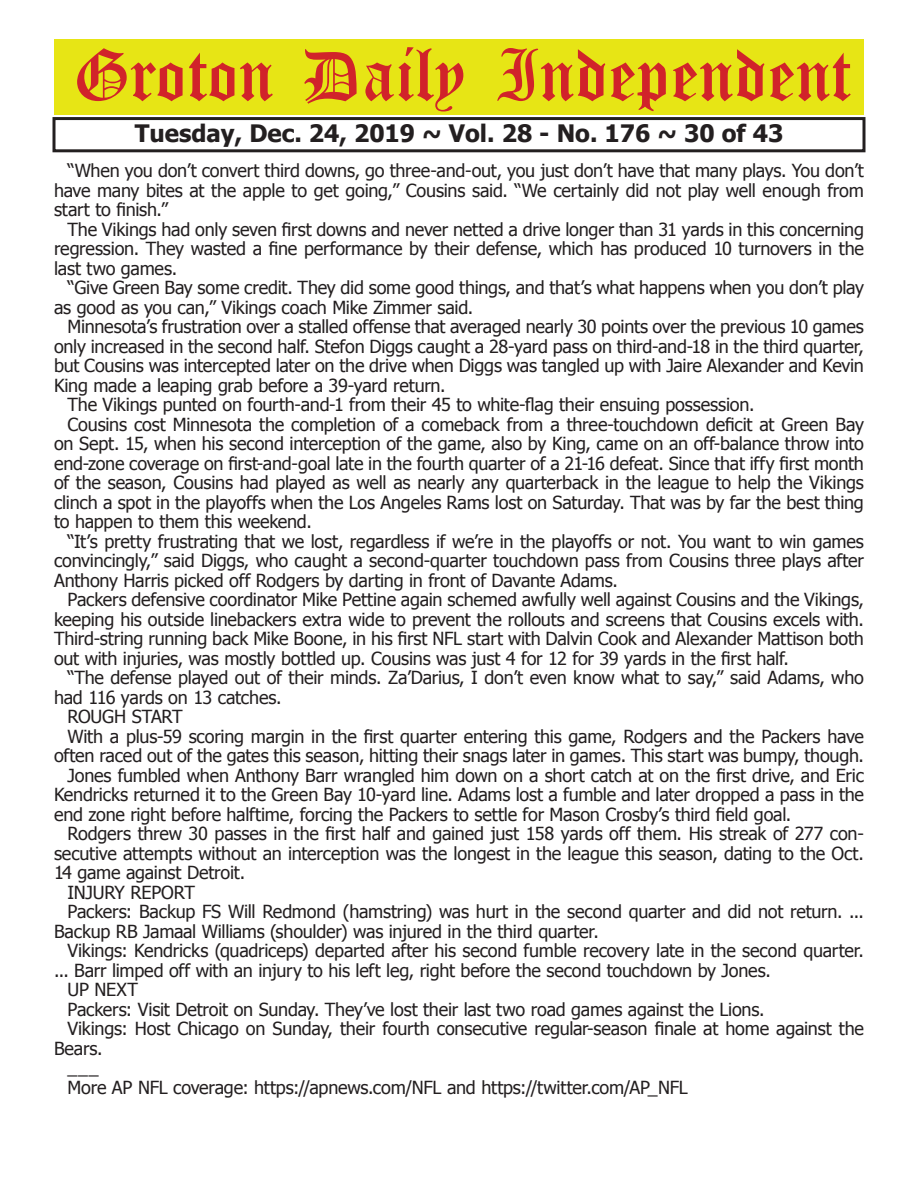
<style>
.page{position:relative;width:918px;height:1188px;background:#fff}
.page>*{position:absolute;margin:0;border:0;box-sizing:border-box;transform-origin:0 0}
.t1{font:54px "Old English Five";color:#d1232a}
.t2{font:700 24px "Tahoma";color:#231f20}
.t3{font:18px/19.5px "Tahoma";letter-spacing:-.01em;color:#231f20;text-align:justify}
</style>
<div class="page">
<div style="left:52px;top:117px;width:814px;height:35px;border:3px solid #231f20"></div>
<div style="left:54px;top:40px;width:810px;height:75px;background:#e7e515"></div>
<h1 class="t1" style="left:73px;top:50px;width:779px">Groton Daily Independent</h1>
<h2 class="t2" style="left:135px;top:116px;width:650px">Tuesday, Dec. 24, 2019 ~ Vol. 28 - No. 176 ~ 30 of 43</h2>
<p class="t3" style="left:54px;top:160px;width:811px;text-indent:14px">“When you don’t convert third downs, go three-and-out, you just don’t have that many plays. You don’t have many bites at the apple to get going,” Cousins said. “We certainly did not play well enough from start to finish.”</p>
<p class="t3" style="left:54px;top:219px;width:812px;text-indent:14px">The Vikings had only seven first downs and never netted a drive longer than 31 yards in this concerning regression. They wasted a fine performance by their defense, which has produced 10 turnovers in the last two games.</p>
<p class="t3" style="left:54px;top:277px;width:812px;text-indent:14px">“Give Green Bay some credit. They did some good things, and that’s what happens when you don’t play as good as you can,” Vikings coach Mike Zimmer said.</p>
<p class="t3" style="left:68px;top:316px;width:798px">Minnesota’s frustration over a stalled offense that averaged nearly 30 points over the previous 10 games</p>
<p class="t3" style="left:54px;top:336px;width:812px">only increased in the second half. Stefon Diggs caught a 28-yard pass on third-and-18 in the third quarter,</p>
<p class="t3" style="left:54px;top:355px;width:812px">but Cousins was intercepted later on the drive when Diggs was tangled up with Jaire Alexander and Kevin</p>
<p class="t3" style="left:54px;top:375px;width:393px">King made a leaping grab before a 39-yard return.</p>
<p class="t3" style="left:68px;top:394px;width:689px">The Vikings punted on fourth-and-1 from their 45 to white-flag their ensuing possession.</p>
<p class="t3" style="left:68px;top:414px;width:798px">Cousins cost Minnesota the completion of a comeback from a three-touchdown deficit at Green Bay</p>
<p class="t3" style="left:54px;top:433px;width:812px">on Sept. 15, when his second interception of the game, also by King, came on an off-balance throw into</p>
<p class="t3" style="left:54px;top:453px;width:812px">end-zone coverage on first-and-goal late in the fourth quarter of a 21-16 defeat. Since that iffy first month</p>
<p class="t3" style="left:54px;top:472px;width:811px">of the season, Cousins had played as well as nearly any quarterback in the league to help the Vikings</p>
<p class="t3" style="left:54px;top:492px;width:811px">clinch a spot in the playoffs when the Los Angeles Rams lost on Saturday. That was by far the best thing</p>
<p class="t3" style="left:54px;top:511px;width:259px">to happen to them this weekend.</p>
<p class="t3" style="left:68px;top:531px;width:798px">“It’s pretty frustrating that we lost, regardless if we’re in the playoffs or not. You want to win games</p>
<p class="t3" style="left:54px;top:550px;width:812px">convincingly,” said Diggs, who caught a second-quarter touchdown pass from Cousins three plays after</p>
<p class="t3" style="left:54px;top:570px;width:565px">Anthony Harris picked off Rodgers by darting in front of Davante Adams.</p>
<p class="t3" style="left:68px;top:589px;width:798px">Packers defensive coordinator Mike Pettine again schemed awfully well against Cousins and the Vikings,</p>
<p class="t3" style="left:54px;top:609px;width:811px">keeping his outside linebackers extra wide to prevent the rollouts and screens that Cousins excels with.</p>
<p class="t3" style="left:54px;top:628px;width:812px">Third-string running back Mike Boone, in his first NFL start with Dalvin Cook and Alexander Mattison both</p>
<p class="t3" style="left:54px;top:648px;width:737px">out with injuries, was mostly bottled up. Cousins was just 4 for 12 for 39 yards in the first half.</p>
<p class="t3" style="left:68px;top:667px;width:798px">“The defense played out of their minds. Za’Darius, I don’t even know what to say,” said Adams, who</p>
<p class="t3" style="left:54px;top:687px;width:229px">had 116 yards on 13 catches.</p>
<p class="t3" style="left:68px;top:706px;width:117px">ROUGH START</p>
<p class="t3" style="left:68px;top:726px;width:798px">With a plus-59 scoring margin in the first quarter entering this game, Rodgers and the Packers have</p>
<p class="t3" style="left:54px;top:745px;width:811px">often raced out of the gates this season, hitting their snags later in games. This start was bumpy, though.</p>
<p class="t3" style="left:68px;top:765px;width:798px">Jones fumbled when Anthony Barr wrangled him down on a short catch at on the first drive, and Eric</p>
<p class="t3" style="left:54px;top:784px;width:812px">Kendricks returned it to the Green Bay 10-yard line. Adams lost a fumble and later dropped a pass in the</p>
<p class="t3" style="left:54px;top:804px;width:739px">end zone right before halftime, forcing the Packers to settle for Mason Crosby’s third field goal.</p>
<p class="t3" style="left:68px;top:823px;width:798px">Rodgers threw 30 passes in the first half and gained just 158 yards off them. His streak of 277 con-</p>
<p class="t3" style="left:54px;top:843px;width:811px">secutive attempts without an interception was the longest in the league this season, dating to the Oct.</p>
<p class="t3" style="left:54px;top:862px;width:193px">14 game against Detroit.</p>
<p class="t3" style="left:68px;top:882px;width:129px">INJURY REPORT</p>
<p class="t3" style="left:68px;top:901px;width:798px">Packers: Backup FS Will Redmond (hamstring) was hurt in the second quarter and did not return. ...</p>
<p class="t3" style="left:54px;top:921px;width:546px">Backup RB Jamaal Williams (shoulder) was injured in the third quarter.</p>
<p class="t3" style="left:68px;top:940px;width:798px">Vikings: Kendricks (quadriceps) departed after his second fumble recovery late in the second quarter.</p>
<p class="t3" style="left:54px;top:960px;width:718px">... Barr limped off with an injury to his left leg, right before the second touchdown by Jones.</p>
<p class="t3" style="left:68px;top:979px;width:72px">UP NEXT</p>
<p class="t3" style="left:68px;top:999px;width:699px">Packers: Visit Detroit on Sunday. They’ve lost their last two road games against the Lions.</p>
<p class="t3" style="left:68px;top:1018px;width:798px">Vikings: Host Chicago on Sunday, their fourth consecutive regular-season finale at home against the</p>
<p class="t3" style="left:54px;top:1038px;width:50px">Bears.</p>
<p class="t3" style="left:68px;top:1057px;width:33px">___</p>
<p class="t3" style="left:68px;top:1077px;width:622px">More AP NFL coverage: https://apnews.com/NFL and https://twitter.com/AP_NFL</p>
</div>
